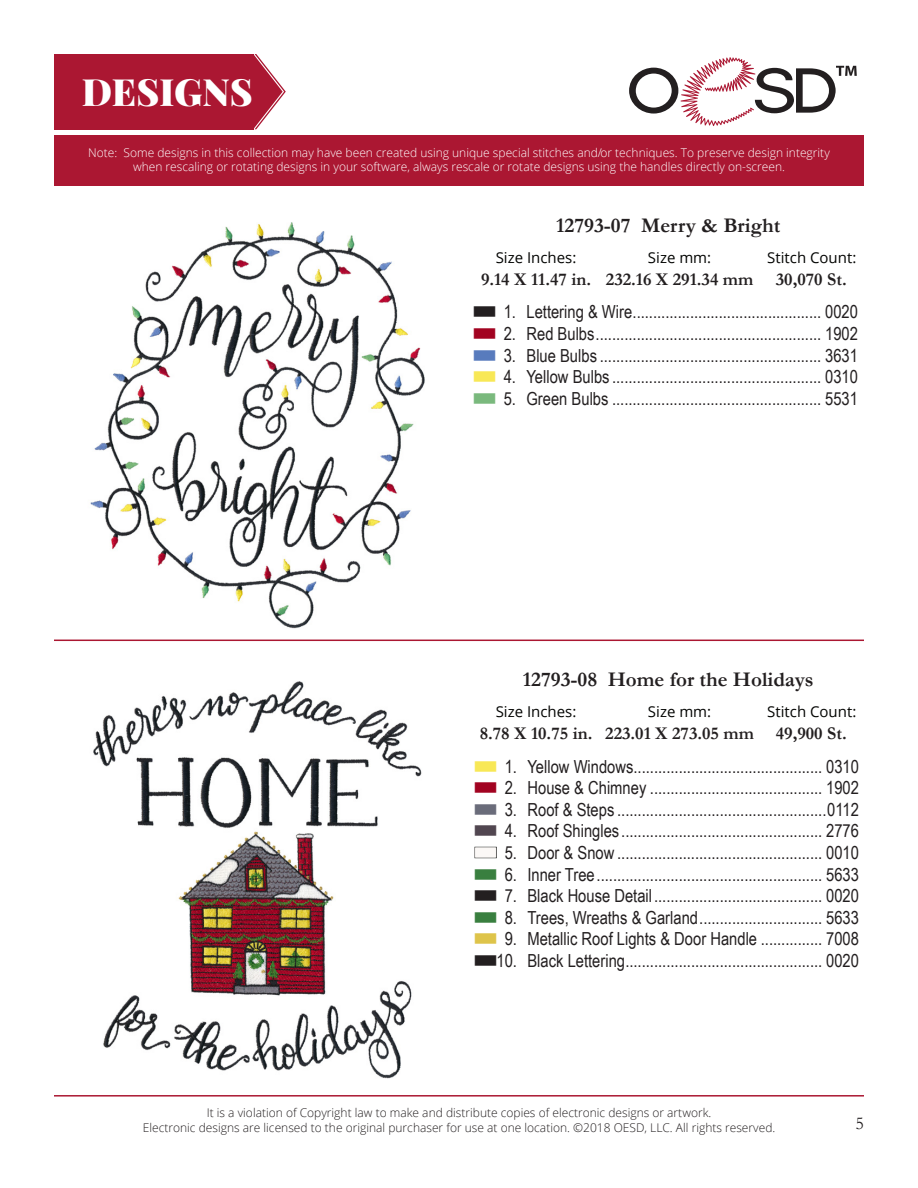
<style>
.page{position:relative;width:918px;height:1188px;background:#fff}
.page>*{position:absolute;margin:0;border:0;box-sizing:border-box;transform-origin:0 0}
.t1{font:900 37.5px "Playfair Display";color:#fff}
.t2{font:700 21px "Garamond";color:#231f20}
.t3{font:18px "Arial Narrow";color:#231f20}
.t4{font:700 18px "Garamond";color:#231f20}
.t5{font:18px "Garamond";color:#231f20}
.t6{font:15px "Open Sans";color:#040503}
.t7{font:300 12px/14.4px "Open Sans";color:#fff;text-align:center}
.t8{font:300 12px/14.4px "Open Sans";color:#231f20;text-align:center}
.s1{color:#a20321}
.s2{color:#587bbd}
.s3{color:#f8e856}
.s4{color:#7ab97d}
.s5{color:#6a6c7a}
.s6{color:#514650}
.s7{color:#fbf8f6}
.s8{color:#397f3f}
.s9{color:#dec44a}
</style>
<div class="page">
<svg style="left:629px;top:57px;width:228px;height:69px"></svg>
<div style="left:54px;top:135px;width:810px;height:51px;background:#ab1732"></div>
<div style="left:54px;top:54px;width:199px;height:75px;background:#ab1732"></div>
<svg style="left:253px;top:54px;width:33px;height:75px"></svg>
<hr style="left:54px;top:640px;width:810px;height:1px;background:#ab1732">
<hr style="left:54px;top:1095px;width:810px;height:2px;background:#ab1732">
<div style="left:475px;top:847px;width:22px;height:11px;border:1px solid #040503"></div>
<img style="left:93px;top:681px;width:329px;height:398px">
<img style="left:90px;top:222px;width:335px;height:407px">
<h1 class="t1" style="left:82px;top:67px;width:172px">DESIGNS</h1>
<p class="t7" style="left:88px;top:145px;width:743px">Note: Some designs in this collection may have been created using unique special stitches and/or techniques. To preserve design integrity when rescaling or rotating designs in your software, always rescale or rotate designs using the handles directly on-screen.</p>
<p class="t2" style="left:556px;top:211px;width:226px">12793-07 Merry &amp; Bright</p>
<p class="t4" style="left:481px;top:267px;width:112px">9.14 X 11.47 in.</p>
<p class="t4" style="left:606px;top:267px;width:149px">232.16 X 291.34 mm</p>
<p class="t4" style="left:776px;top:267px;width:72px">30,070 St.</p>
<p class="t6" style="left:496px;top:247px;width:82px">Size Inches:</p>
<p class="t6" style="left:648px;top:247px;width:65px">Size mm:</p>
<p class="t6" style="left:767px;top:247px;width:91px">Stitch Count:</p>
<p class="t3" style="left:472px;top:299px;width:387px">■ 1. Lettering &amp; Wire.............................................. 0020</p>
<p class="t3" style="left:472px;top:320px;width:387px"><span class="s1">■</span> 2. Red Bulbs....................................................... 1902</p>
<p class="t3" style="left:472px;top:342px;width:387px"><span class="s2">■</span> 3. Blue Bulbs ...................................................... 3631</p>
<p class="t3" style="left:472px;top:364px;width:387px"><span class="s3">■</span> 4. Yellow Bulbs ................................................... 0310</p>
<p class="t3" style="left:472px;top:385px;width:387px"><span class="s4">■</span> 5. Green Bulbs ................................................... 5531</p>
<p class="t2" style="left:523px;top:665px;width:292px">12793-08 Home for the Holidays</p>
<p class="t4" style="left:605px;top:721px;width:150px">223.01 X 273.05 mm</p>
<p class="t4" style="left:776px;top:721px;width:72px">49,900 St.</p>
<p class="t3" style="left:473px;top:753px;width:387px"><span class="s3">■</span> 1. Yellow Windows.............................................. 0310</p>
<p class="t3" style="left:473px;top:775px;width:387px"><span class="s1">■</span> 2. House &amp; Chimney .......................................... 1902</p>
<p class="t3" style="left:473px;top:796px;width:387px"><span class="s5">■</span> 3. Roof &amp; Steps ...................................................0112</p>
<p class="t3" style="left:473px;top:818px;width:387px"><span class="s6">■</span> 4. Roof Shingles................................................. 2776</p>
<p class="t3" style="left:473px;top:839px;width:387px"><span class="s7">■</span> 5. Door &amp; Snow .................................................. 0010</p>
<p class="t3" style="left:473px;top:861px;width:387px"><span class="s8">■</span> 6. Inner Tree....................................................... 5633</p>
<p class="t3" style="left:473px;top:883px;width:387px">■ 7. Black House Detail......................................... 0020</p>
<p class="t3" style="left:473px;top:904px;width:387px"><span class="s8">■</span> 8. Trees, Wreaths &amp; Garland.............................. 5633</p>
<p class="t3" style="left:473px;top:926px;width:387px"><span class="s9">■</span> 9. Metallic Roof Lights &amp; Door Handle ............... 7008</p>
<p class="t3" style="left:473px;top:947px;width:387px">■10. Black Lettering................................................ 0020</p>
<p class="t6" style="left:496px;top:701px;width:82px">Size Inches:</p>
<p class="t6" style="left:648px;top:701px;width:65px">Size mm:</p>
<p class="t6" style="left:767px;top:701px;width:91px">Stitch Count:</p>
<p class="t4" style="left:480px;top:721px;width:114px">8.78 X 10.75 in.</p>
<p class="t8" style="left:143px;top:1105px;width:634px">It is a violation of Copyright law to make and distribute copies of electronic designs or artwork.<br>Electronic designs are licensed to the original purchaser for use at one location. ©2018 OESD, LLC. All rights reserved.</p>
<p class="t5" style="left:856px;top:1111px;width:10px">5</p>
</div>
